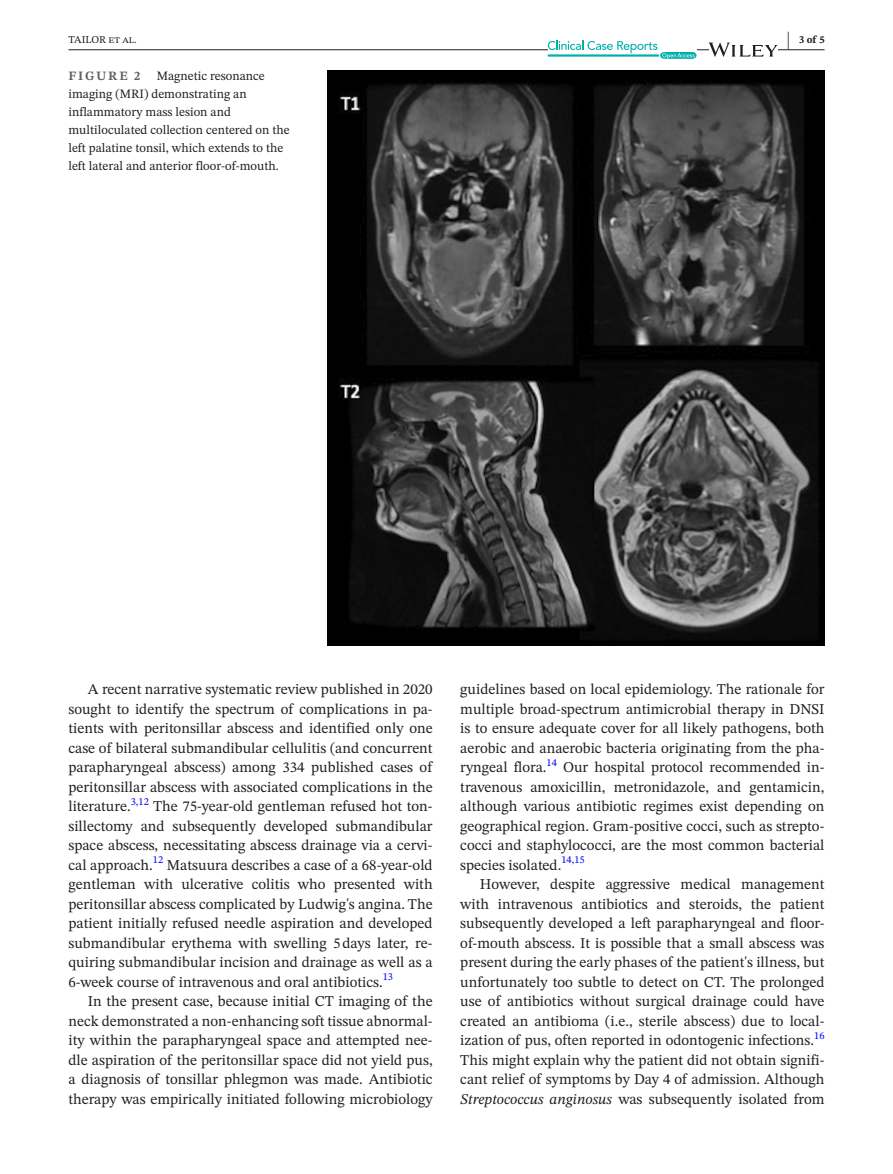
<style>
.page{position:relative;width:893px;height:1174px;background:#fff}
.page>*{position:absolute;margin:0;border:0;box-sizing:border-box;transform-origin:0 0}
.t1{font:700 21px "STIX Two Text";color:#231f20;scale:.42 1}
.t2{font:15px/19.5px "STIX Two Text";color:#231f20;text-align:justify}
.t3{font:12.75px/18px "STIX Two Text";color:#231f20}
.t4{font:700 12.75px "STIX Two Text";letter-spacing:.14em;color:#636366}
.t5{font:10.5px "STIX Two Text";color:#00f}
.t6{font:10.5px "STIX Two Text";color:#231f20}
.t7{font:700 10.5px "STIX Two Text";color:#231f20}
.s1{font-style:italic}
</style>
<div class="page">
<hr style="left:68px;top:49px;width:756px;height:1px;background:#231f20">
<svg style="left:548px;top:41px;width:148px;height:18px"></svg>
<svg style="left:709px;top:43px;width:68px;height:14px"></svg>
<img style="left:327px;top:70px;width:497px;height:575px">
<h1 class="t1" style="left:787px;top:24px;width:8px">|</h1>
<p class="t6" style="left:68px;top:32px;width:70px">TAILOR et al.</p>
<p class="t7" style="left:799px;top:32px;width:27px">3 of 5</p>
<p class="t3" style="left:68px;top:66px;width:223px;text-indent:88px">Magnetic resonance imaging (MRI) demonstrating an inflammatory mass lesion and multiloculated collection centered on the left palatine tonsil, which extends to the left lateral and anterior floor-of-mouth.</p>
<p class="t4" style="left:68px;top:66px;width:73px">FIGURE 2</p>
<p class="t2" style="left:68px;top:679px;width:366px;text-indent:20px">A recent narrative systematic review published in 2020 sought to identify the spectrum of complications in pa&shy;tients with peritonsillar abscess and identified only one case of bilateral submandibular cellulitis (and concurrent parapharyngeal abscess) among 334 published cases of peritonsillar abscess with associated complications in the literature.</p>
<p class="t5" style="left:131px;top:793px;width:20px">3,12</p>
<p class="t2" style="left:68px;top:796px;width:366px;text-indent:85px">The 75-year-old gentleman refused hot ton&shy;sillectomy and subsequently developed submandibular space abscess, necessitating abscess drainage via a cervi&shy;cal approach.</p>
<p class="t5" style="left:153px;top:852px;width:12px">12</p>
<p class="t2" style="left:68px;top:855px;width:366px;text-indent:98px">Matsuura describes a case of a 68-year-old gentleman with ulcerative colitis who presented with peritonsillar abscess complicated by Ludwig's angina. The patient initially refused needle aspiration and developed submandibular erythema with swelling 5days later, re&shy;quiring submandibular incision and drainage as well as a 6-week course of intravenous and oral antibiotics.</p>
<p class="t5" style="left:383px;top:969px;width:12px">13</p>
<p class="t2" style="left:68px;top:991px;width:366px;text-indent:20px">In the present case, because initial CT imaging of the neck demonstrated a non-enhancing soft tissue abnormal&shy;ity within the parapharyngeal space and attempted nee&shy;dle aspiration of the peritonsillar space did not yield pus, a diagnosis of tonsillar phlegmon was made. Antibiotic therapy was empirically initiated following microbiology</p>
<p class="t2" style="left:460px;top:679px;width:366px">guidelines based on local epidemiology. The rationale for multiple broad-spectrum antimicrobial therapy in DNSI is to ensure adequate cover for all likely pathogens, both aerobic and anaerobic bacteria originating from the pha&shy;ryngeal flora.<sup>14</sup> Our hospital protocol recommended in&shy;travenous amoxicillin, metronidazole, and gentamicin, although various antibiotic regimes exist depending on geographical region. Gram-positive cocci, such as strepto&shy;cocci and staphylococci, are the most common bacterial species isolated.</p>
<p class="t5" style="left:561px;top:852px;width:25px">14,15</p>
<p class="t2" style="left:460px;top:874px;width:366px;text-indent:20px">However, despite aggressive medical management with intravenous antibiotics and steroids, the patient subsequently developed a left parapharyngeal and floor&shy;of-mouth abscess. It is possible that a small abscess was present during the early phases of the patient's illness, but unfortunately too subtle to detect on CT. The prolonged use of antibiotics without surgical drainage could have created an antibioma (i.e., sterile abscess) due to local&shy;ization of pus, often reported in odontogenic infections.</p>
<p class="t5" style="left:814px;top:1027px;width:12px">16</p>
<p class="t2" style="left:460px;top:1050px;width:366px">This might explain why the patient did not obtain signifi&shy;cant relief of symptoms by Day 4 of admission. Although <span class="s1">Streptococcus anginosus</span> was subsequently isolated from</p>
</div>
